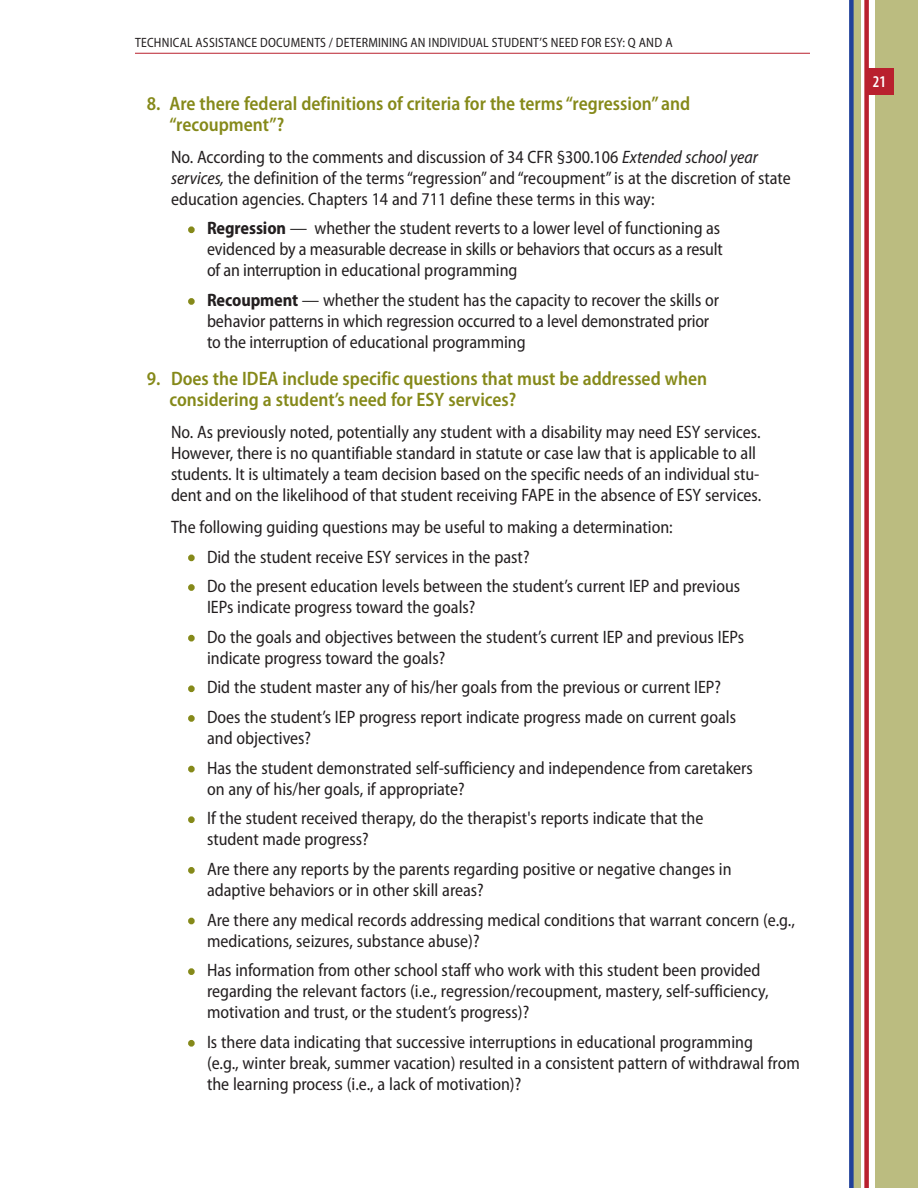
<style>
.page{position:relative;width:918px;height:1188px;background:#fff}
.page>*{position:absolute;margin:0;border:0;box-sizing:border-box;transform-origin:0 0}
.Level_3_Numbered_Hea{font:600 semi-condensed 19.5px/21px "Myriad Pro";color:#858919}
.Level_2_Bullet{font:semi-condensed 18px/21px "Myriad Pro";color:#231f20}
.Level_2_Text{font:semi-condensed 18px/21px "Myriad Pro";color:#231f20}
.t1{font:600 condensed 16.5px "Myriad Pro";color:#fff}
.t2{font:semi-condensed 13.5px "Myriad Pro";letter-spacing:.015em;color:#231f20;scale:.95 1}
.s1{font-style:italic}
.s2{color:#858919}
.s3{font-weight:700}
</style>
<div class="page">
<svg style="left:849px;top:0;width:69px;height:1188px;background:#a5aa83"></svg>
<div style="left:862px;top:0;width:13px;height:1188px;background:#fff"></div>
<div style="left:867px;top:68px;width:27px;height:27px;background:#b9202e"></div>
<div style="left:864px;top:0;width:5px;height:1188px;background:#b9202e"></div>
<hr style="left:135px;top:53px;width:675px;height:1px;background:#b9202e">
<div style="left:188px;top:226px;width:7px;height:7px;border:3px solid #858919;border-radius:50%"></div>
<div style="left:188px;top:298px;width:7px;height:7px;border:3px solid #858919;border-radius:50%"></div>
<div style="left:188px;top:555px;width:7px;height:6px;border:3px solid #858919;border-radius:50%"></div>
<div style="left:188px;top:584px;width:7px;height:7px;border:3px solid #858919;border-radius:50%"></div>
<div style="left:188px;top:635px;width:7px;height:7px;border:3px solid #858919;border-radius:50%"></div>
<div style="left:188px;top:685px;width:7px;height:7px;border:3px solid #858919;border-radius:50%"></div>
<div style="left:188px;top:715px;width:7px;height:7px;border:3px solid #858919;border-radius:50%"></div>
<div style="left:188px;top:766px;width:7px;height:6px;border:3px solid #858919;border-radius:50%"></div>
<div style="left:188px;top:816px;width:7px;height:7px;border:3px solid #858919;border-radius:50%"></div>
<div style="left:188px;top:867px;width:7px;height:7px;border:3px solid #858919;border-radius:50%"></div>
<div style="left:188px;top:918px;width:7px;height:6px;border:3px solid #858919;border-radius:50%"></div>
<div style="left:188px;top:968px;width:7px;height:7px;border:3px solid #858919;border-radius:50%"></div>
<div style="left:188px;top:1040px;width:7px;height:7px;border:3px solid #858919;border-radius:50%"></div>
<p class="t2" style="left:135px;top:35px;width:567px">TECHNICAL ASSISTANCE DOCUMENTS / DETERMINING AN INDIVIDUAL STUDENT’S NEED FOR ESY: Q AND A</p>
<h3 class="Level_3_Numbered_Hea" style="left:170px;top:93px;width:522px;text-indent:-23px">8. Are there federal definitions of criteria for the terms “regression” and “recoupment”?</h3>
<p class="Level_2_Text" style="left:171px;top:147px;width:621px">No. According to the comments and discussion of 34 CFR §300.106 <span class="s1">Extended school year services,</span> the definition of the terms “regression” and “recoupment” is at the discretion of state education agencies. Chapters 14 and 711 define these terms in this way:</p>
<p class="Level_2_Bullet" style="left:207px;top:218px;width:517px;text-indent:-18px"><span class="s2">•</span> <span class="s3">Regression</span> — whether the student reverts to a lower level of functioning as evidenced by a measurable decrease in skills or behaviors that occurs as a result of an interruption in educational programming</p>
<p class="Level_2_Bullet" style="left:207px;top:290px;width:513px;text-indent:-18px"><span class="s2">•</span> <span class="s3">Recoupment</span> — whether the student has the capacity to recover the skills or behavior patterns in which regression occurred to a level demonstrated prior to the interruption of educational programming</p>
<h3 class="Level_3_Numbered_Hea" style="left:170px;top:369px;width:539px;text-indent:-23px">9. Does the IDEA include specific questions that must be addressed when considering a student’s need for ESY services?</h3>
<p class="Level_2_Text" style="left:171px;top:422px;width:592px">No. As previously noted, potentially any student with a disability may need ESY services.<br>However, there is no quantifiable standard in statute or case law that is applicable to all students. It is ultimately a team decision based on the specific needs of an individual stu&shy;dent and on the likelihood of that student receiving FAPE in the absence of ESY services.</p>
<p class="Level_2_Text" style="left:171px;top:517px;width:503px">The following guiding questions may be useful to making a determination:</p>
<p class="Level_2_Bullet" style="left:189px;top:546px;width:342px"><span class="s2">•</span> Did the student receive ESY services in the past?</p>
<p class="Level_2_Bullet" style="left:207px;top:576px;width:535px;text-indent:-18px"><span class="s2">•</span> Do the present education levels between the student’s current IEP and previous<br>IEPs indicate progress toward the goals?</p>
<p class="Level_2_Bullet" style="left:207px;top:627px;width:539px;text-indent:-18px"><span class="s2">•</span> Do the goals and objectives between the student’s current IEP and previous IEPs indicate progress toward the goals?</p>
<p class="Level_2_Bullet" style="left:189px;top:677px;width:534px"><span class="s2">•</span> Did the student master any of his/her goals from the previous or current IEP?</p>
<p class="Level_2_Bullet" style="left:207px;top:707px;width:531px;text-indent:-18px"><span class="s2">•</span> Does the student’s IEP progress report indicate progress made on current goals and objectives?</p>
<p class="Level_2_Bullet" style="left:207px;top:758px;width:547px;text-indent:-18px"><span class="s2">•</span> Has the student demonstrated self-sufficiency and independence from caretakers on any of his/her goals, if appropriate?</p>
<p class="Level_2_Bullet" style="left:207px;top:808px;width:498px;text-indent:-18px"><span class="s2">•</span> If the student received therapy, do the therapist's reports indicate that the student made progress?</p>
<p class="Level_2_Bullet" style="left:207px;top:859px;width:526px;text-indent:-18px"><span class="s2">•</span> Are there any reports by the parents regarding positive or negative changes in adaptive behaviors or in other skill areas?</p>
<p class="Level_2_Bullet" style="left:207px;top:910px;width:589px;text-indent:-18px"><span class="s2">•</span> Are there any medical records addressing medical conditions that warrant concern (e.g., medications, seizures, substance abuse)?</p>
<p class="Level_2_Bullet" style="left:207px;top:960px;width:563px;text-indent:-18px"><span class="s2">•</span> Has information from other school staff who work with this student been provided regarding the relevant factors (i.e., regression/recoupment, mastery, self-sufficiency, motivation and trust, or the student’s progress)?</p>
<p class="Level_2_Bullet" style="left:207px;top:1032px;width:594px;text-indent:-18px"><span class="s2">•</span> Is there data indicating that successive interruptions in educational programming<br>(e.g., winter break, summer vacation) resulted in a consistent pattern of withdrawal from the learning process (i.e., a lack of motivation)?</p>
<p class="t1" style="left:873px;top:73px;width:15px">21</p>
</div>
